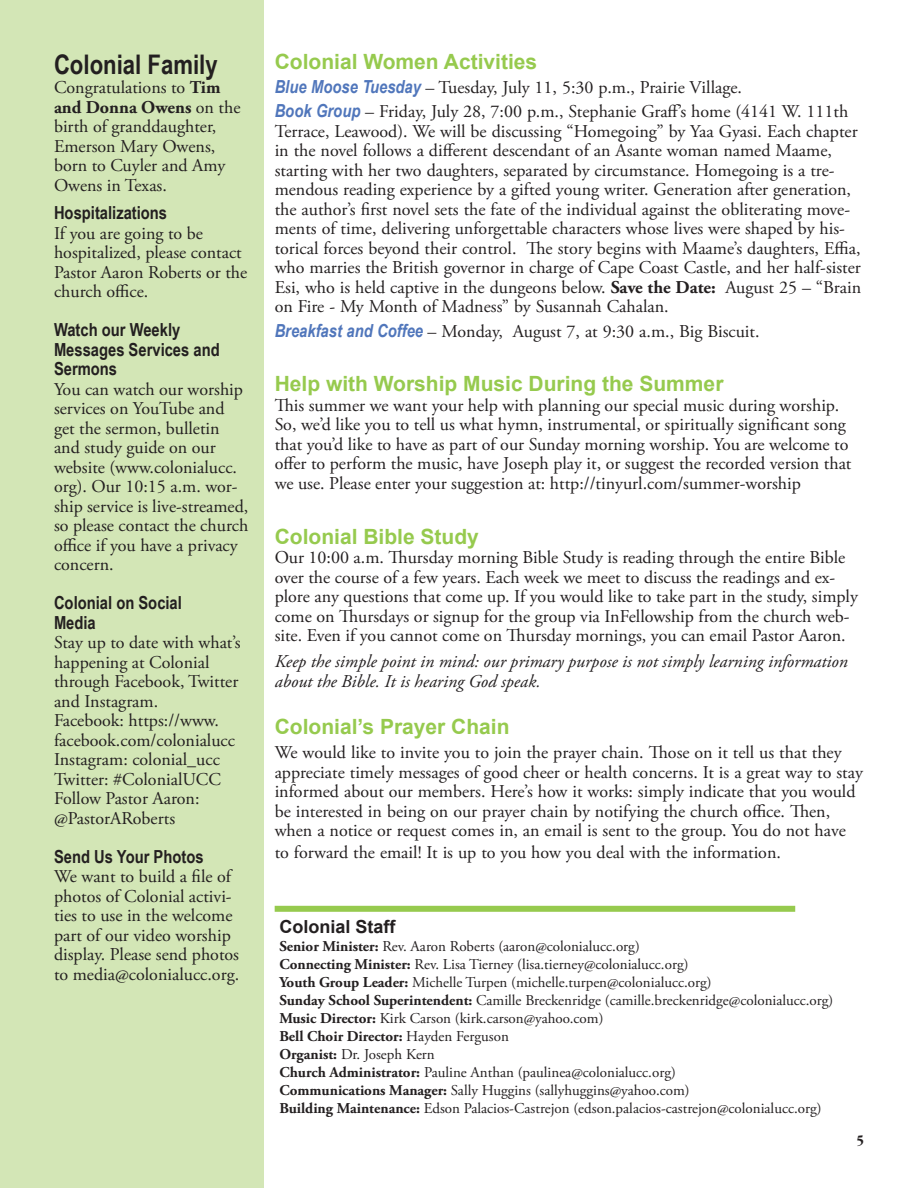
<style>
.page{position:relative;width:918px;height:1188px;background:#fff}
.page>*{position:absolute;margin:0;border:0;box-sizing:border-box;transform-origin:0 0}
.t1{font:700 27px "Arial Narrow";color:#231f20}
.t2{font:700 21px "Arial";color:#96ca4e}
.t3{font:18px/19.5px "Adobe Garamond Pro";color:#231f20}
.t4{font:italic 18px/19.5px "Adobe Garamond Pro";color:#231f20}
.t5{font:700 18px/19.5px "Arial Narrow";color:#231f20}
.t6{font:700 18px "Arial";color:#231f20}
.t7{font:15px "Adobe Garamond Pro";color:#231f20}
.t8{font:700 15px "Adobe Garamond Pro";color:#231f20}
.t9{font:700 condensed 15px "Garamond";color:#231f20}
.s1{font-weight:700}
.s2{font-family:"Arial Narrow";font-weight:700}
.s3{font-family:"Arial Narrow";font-weight:700;font-style:italic;color:#5076bb}
.s4{font-weight:400}
</style>
<div class="page">
<div style="left:0;top:0;width:263px;height:1188px;background:#d3e6b6"></div>
<div style="left:275px;top:906px;width:520px;height:6px;background:#96ca4e"></div>
<p class="t1" style="left:54px;top:44px;width:165px">Colonial Family</p>
<p class="t3" style="left:54px;top:78px;width:188px">Congratulations to <span class="s1">Tim and Donna Owens</span> on the birth of granddaughter,<br>Emerson Mary Owens, born to Cuyler and Amy<br>Owens in Texas.</p>
<p class="t5" style="left:54px;top:202px;width:115px">Hospitalizations</p>
<p class="t3" style="left:54px;top:224px;width:195px">If you are going to be hospitalized, please contact<br>Pastor Aaron Roberts or the church office.</p>
<p class="t3" style="left:54px;top:321px;width:196px"><span class="s2">Watch our Weekly<br>Messages Services and<br>Sermons<br></span>You can watch our worship services on YouTube and get the sermon, bulletin and study guide on our website (www.colonialucc. org). Our 10:15 a.m. wor&shy;ship service is live-streamed, so please contact the church office if you have a privacy concern.</p>
<p class="t5" style="left:54px;top:592px;width:129px">Colonial on Social<br>Media</p>
<p class="t3" style="left:54px;top:633px;width:188px">Stay up to date with what’s happening at Colonial through Facebook, Twitter and Instagram.</p>
<p class="t3" style="left:54px;top:711px;width:183px">Facebook: https://www. facebook.com/colonialucc</p>
<p class="t3" style="left:54px;top:750px;width:167px">Instagram: colonial_ucc</p>
<p class="t3" style="left:54px;top:770px;width:168px">Twitter: #ColonialUCC</p>
<p class="t3" style="left:54px;top:789px;width:147px">Follow Pastor Aaron: @PastorARoberts</p>
<p class="t5" style="left:54px;top:846px;width:151px">Send Us Your Photos</p>
<p class="t3" style="left:54px;top:867px;width:187px">We want to build a file of photos of Colonial activi&shy;ties to use in the welcome part of our video worship display. Please send photos to media@colonialucc.org.</p>
<p class="t2" style="left:275px;top:48px;width:264px">Colonial Women Activities</p>
<p class="t3" style="left:275px;top:79px;width:469px"><span class="s3">Blue Moose Tuesday</span> – Tuesday, July 11, 5:30 p.m., Prairie Village.</p>
<p class="t3" style="left:275px;top:103px;width:588px"><span class="s3">Book Group</span> – Friday, July 28, 7:00 p.m., Stephanie Graff’s home (4141 W. 111th Terrace, Leawood). We will be discussing “Homegoing” by Yaa Gyasi. Each chapter in the novel follows a different descendant of an Asante woman named Maame, starting with her two daughters, separated by circumstance. Homegoing is a tre&shy;mendous reading experience by a gifted young writer. Generation after generation, the author’s first novel sets the fate of the individual against the obliterating move&shy;ments of time, delivering unforgettable characters whose lives were shaped by his&shy;torical forces beyond their control. The story begins with Maame’s daughters, Effia, who marries the British governor in charge of Cape Coast Castle, and her half-sister Esi, who is held captive in the dungeons below. <span class="s1">Save the Date:</span> August 25 – “Brain on Fire - My Month of Madness” by Susannah Cahalan.</p>
<p class="t3" style="left:275px;top:322px;width:486px"><span class="s3">Breakfast and Coffee</span> – Monday, August 7, at 9:30 a.m., Big Biscuit.</p>
<p class="t2" style="left:275px;top:370px;width:450px">Help with Worship Music During the Summer</p>
<p class="t3" style="left:275px;top:396px;width:578px">This summer we want your help with planning our special music during worship.<br>So, we’d like you to tell us what hymn, instrumental, or spiritually significant song that you’d like to have as part of our Sunday morning worship. You are welcome to offer to perform the music, have Joseph play it, or suggest the recorded version that we use. Please enter your suggestion at: http://tinyurl.com/summer-worship</p>
<p class="t2" style="left:275px;top:522px;width:206px">Colonial Bible Study</p>
<p class="t3" style="left:275px;top:548px;width:585px">Our 10:00 a.m. Thursday morning Bible Study is reading through the entire Bible over the course of a few years. Each week we meet to discuss the readings and ex&shy;plore any questions that come up. If you would like to take part in the study, simply come on Thursdays or signup for the group via InFellowship from the church web&shy;site. Even if you cannot come on Thursday mornings, you can email Pastor Aaron.</p>
<p class="t4" style="left:275px;top:652px;width:575px">Keep the simple point in mind: our primary purpose is not simply learning information about the Bible. It is hearing God speak.</p>
<p class="t2" style="left:275px;top:713px;width:236px">Colonial’s Prayer Chain</p>
<p class="t3" style="left:275px;top:743px;width:590px">We would like to invite you to join the prayer chain. Those on it tell us that they appreciate timely messages of good cheer or health concerns. It is a great way to stay informed about our members. Here’s how it works: simply indicate that you would be interested in being on our prayer chain by notifying the church office. Then, when a notice or request comes in, an email is sent to the group. You do not have</p>
<p class="t3" style="left:275px;top:843px;width:508px">to forward the email! It is up to you how you deal with the information.</p>
<p class="t6" style="left:279px;top:915px;width:118px">Colonial Staff</p>
<p class="t7" style="left:279px;top:937px;width:362px"><span class="s1">Senior Minister:</span> Rev. Aaron Roberts (aaron@colonialucc.org)</p>
<p class="t7" style="left:279px;top:955px;width:411px"><span class="s1">Connecting Minister:</span> Rev. Lisa Tierney (lisa.tierney@colonialucc.org)</p>
<p class="t7" style="left:279px;top:973px;width:434px"><span class="s1">Youth Group Leader:</span> Michelle Turpen (michelle.turpen@colonialucc.org)</p>
<p class="t7" style="left:279px;top:991px;width:556px"><span class="s1">Sunday School Superintendent:</span> Camille Breckenridge (camille.breckenridge@colonialucc.org)</p>
<p class="t7" style="left:279px;top:1009px;width:326px"><span class="s1">Music Director:</span> Kirk Carson (kirk.carson@yahoo.com)</p>
<p class="t8" style="left:279px;top:1027px;width:231px">Bell Choir Director: <span class="s4">Hayden Ferguson</span></p>
<p class="t7" style="left:279px;top:1045px;width:157px"><span class="s1">Organist:</span> Dr. Joseph Kern</p>
<p class="t7" style="left:279px;top:1063px;width:398px"><span class="s1">Church Administrator:</span> Pauline Anthan (paulinea@colonialucc.org)</p>
<p class="t7" style="left:279px;top:1081px;width:412px"><span class="s1">Communications Manager:</span> Sally Huggins (sallyhuggins@yahoo.com)</p>
<p class="t7" style="left:279px;top:1099px;width:544px"><span class="s1">Building Maintenance:</span> Edson Palacios-Castrejon (edson.palacios-castrejon@colonialucc.org)</p>
<p class="t9" style="left:856px;top:1132px;width:9px">5</p>
</div>
